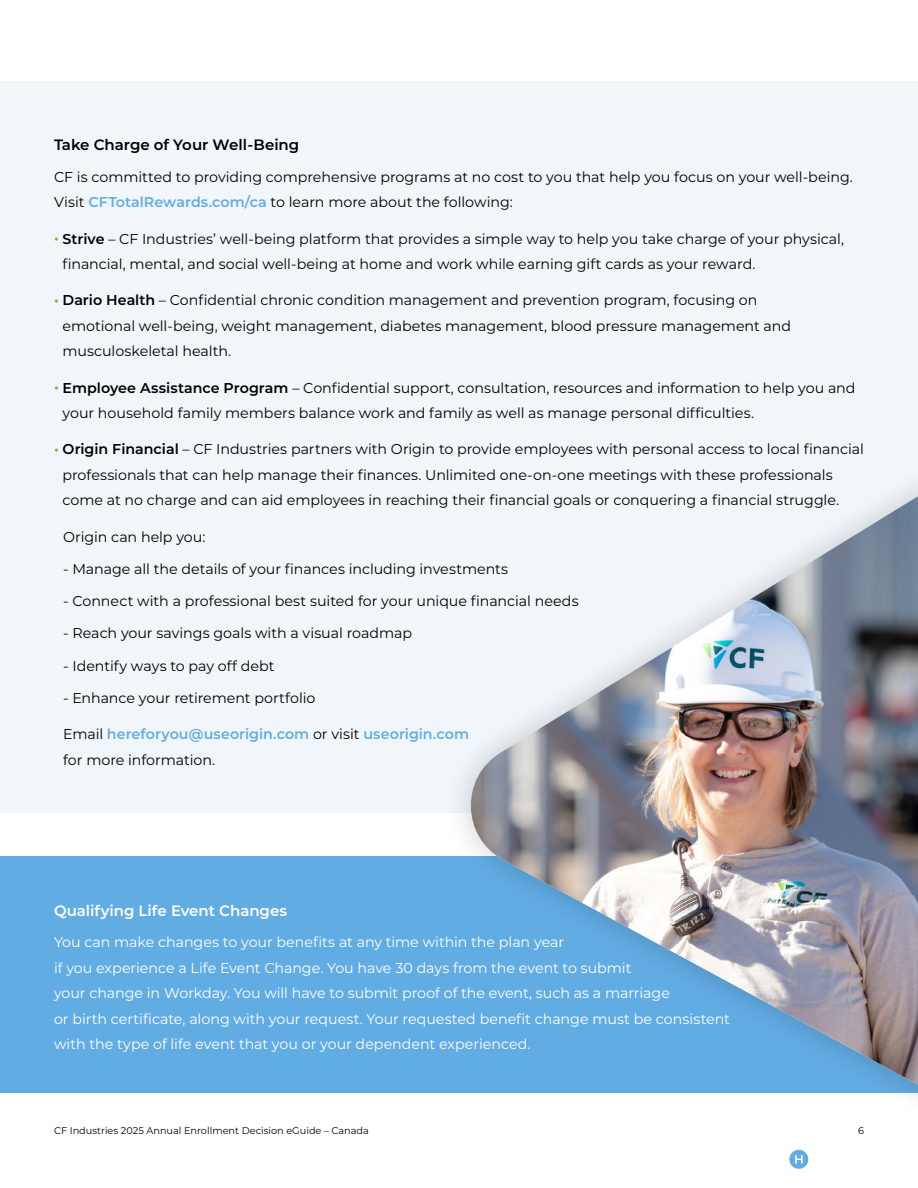
<style>
.page{position:relative;width:918px;height:1188px;background:#fff}
.page>*{position:absolute;margin:0;border:0;box-sizing:border-box;transform-origin:0 0}
.t1{font:600 15px "Montserrat";letter-spacing:-.005em;color:#000}
.t2{font:600 15px "Montserrat";color:#fff}
.t3{font:14.25px/25.5px "Montserrat";color:#000}
.t4{font:14.25px/25.5px "Montserrat";letter-spacing:-.005em;color:#fff}
.t5{font:600 14.25px/25.5px "Montserrat";letter-spacing:.005em;color:#62ace4}
.t6{font:9.75px "Montserrat";color:#000}
.s1{font-weight:600;color:#62ace4}
.s2{font-weight:600;color:#73b63f}
.s3{font-weight:600}
.s4{font-weight:400;color:#000}
</style>
<div class="page">
<div style="left:0;top:81px;width:918px;height:731px;background:#f1f6fb"></div>
<div style="left:0;top:856px;width:918px;height:236px;background:#62ace4"></div>
<div style="left:789px;top:1150px;width:19px;height:19px;background:#62ace4;border-radius:50%"></div>
<svg style="left:795px;top:1155px;width:8px;height:9px"></svg>
<div style="left:441px;top:459px;width:477px;height:670px;background:#000;opacity:.2"></div>
<svg style="left:460px;top:473px;width:458px;height:642px"></svg>
<img style="left:460px;top:496px;width:458px;height:589px">
<p class="t1" style="left:54px;top:134px;width:247px">Take Charge of Your Well-Being</p>
<p class="t3" style="left:54px;top:163px;width:800px">CF is committed to providing comprehensive programs at no cost to you that help you focus on your well-being.<br>Visit <span class="s1">CFTotalRewards.com/ca</span> to learn more about the following:</p>
<p class="t3" style="left:63px;top:225px;width:783px;text-indent:-9px"><span class="s2">•</span> <span class="s3">Strive</span> – CF Industries’ well-being platform that provides a simple way to help you take charge of your physical, financial, mental, and social well-being at home and work while earning gift cards as your reward.</p>
<p class="t3" style="left:63px;top:287px;width:730px;text-indent:-9px"><span class="s2">•</span> <span class="s3">Dario Health</span> – Confidential chronic condition management and prevention program, focusing on emotional well-being, weight management, diabetes management, blood pressure management and musculoskeletal health.</p>
<p class="t3" style="left:63px;top:374px;width:795px;text-indent:-9px"><span class="s2">•</span> <span class="s3">Employee Assistance Program</span> – Confidential support, consultation, resources and information to help you and your household family members balance work and family as well as manage personal difficulties.</p>
<p class="t3" style="left:63px;top:436px;width:803px;text-indent:-9px"><span class="s2">•</span> <span class="s3">Origin Financial</span> – CF Industries partners with Origin to provide employees with personal access to local financial professionals that can help manage their finances. Unlimited one-on-one meetings with these professionals come at no charge and can aid employees in reaching their financial goals or conquering a financial struggle.</p>
<p class="t3" style="left:63px;top:523px;width:144px">Origin can help you:</p>
<p class="t3" style="left:63px;top:556px;width:447px">- Manage all the details of your finances including investments</p>
<p class="t3" style="left:63px;top:588px;width:517px">- Connect with a professional best suited for your unique financial needs</p>
<p class="t3" style="left:63px;top:620px;width:350px">- Reach your savings goals with a visual roadmap</p>
<p class="t3" style="left:63px;top:652px;width:213px">- Identify ways to pay off debt</p>
<p class="t3" style="left:63px;top:685px;width:254px">- Enhance your retirement portfolio</p>
<p class="t5" style="left:63px;top:721px;width:407px"><span class="s4">Email</span> hereforyou@useorigin.com <span class="s4">or visit</span> useorigin.com <span class="s4">for more information.</span></p>
<p class="t2" style="left:54px;top:900px;width:235px">Qualifying Life Event Changes</p>
<p class="t4" style="left:54px;top:929px;width:678px">You can make changes to your benefits at any time within the plan year<br>if you experience a Life Event Change. You have 30 days from the event to submit<br>your change in Workday. You will have to submit proof of the event, such as a marriage<br>or birth certificate, along with your request. Your requested benefit change must be consistent with the type of life event that you or your dependent experienced.</p>
<p class="t6" style="left:54px;top:1123px;width:316px">CF Industries 2025 Annual Enrollment Decision eGuide – Canada</p>
<p class="t6" style="left:858px;top:1123px;width:7px">6</p>
</div>
